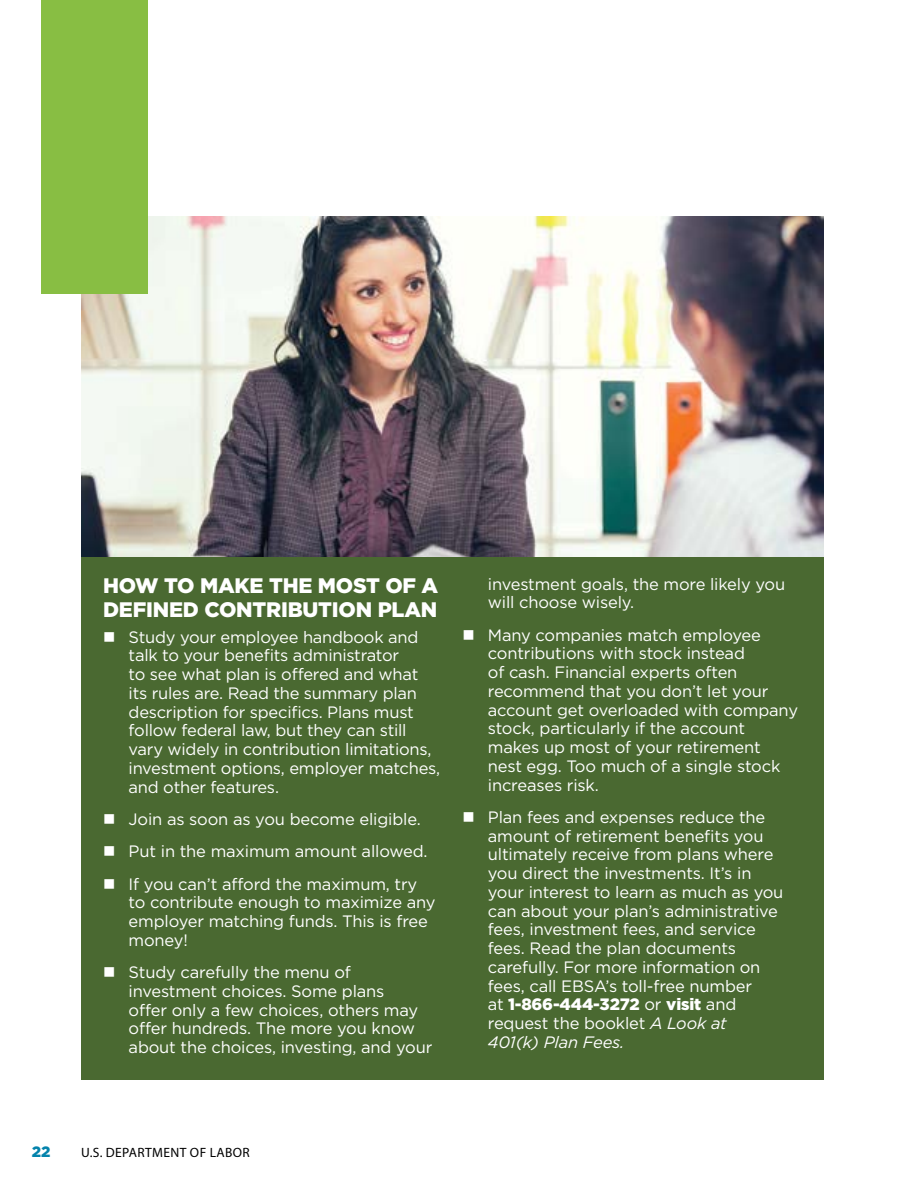
<style>
.page{position:relative;width:918px;height:1188px;background:#fff}
.page>*{position:absolute;margin:0;border:0;box-sizing:border-box;transform-origin:0 0}
.t1{font:900 21px/24px "Gotham";letter-spacing:-.01em;color:#fff}
.t2{font:16.5px/18.8px "Gotham";letter-spacing:-.01em;color:#fff}
.t3{font:900 15px "Gotham";color:#0483ac}
.t4{font:13.5px "Myriad Pro";letter-spacing:.03em;color:#000}
.s1{font-weight:900}
.s2{font-style:italic}
</style>
<div class="page">
<div style="left:81px;top:216px;width:743px;height:864px;background:#4a6931"></div>
<img style="left:81px;top:216px;width:743px;height:340px">
<div style="left:41px;top:0;width:107px;height:294px;background:#88be43"></div>
<h3 class="t1" style="left:103px;top:574px;width:337px">HOW TO MAKE THE MOST OF A<br>DEFINED CONTRIBUTION PLAN</h3>
<p class="t2" style="left:129px;top:627px;width:313px;text-indent:-25px">■ Study your employee handbook and talk to your benefits administrator<br>to see what plan is offered and what its rules are. Read the summary plan description for specifics. Plans must follow federal law, but they can still vary widely in contribution limitations, investment options, employer matches, and other features.</p>
<p class="t2" style="left:103px;top:809px;width:319px">■ Join as soon as you become eligible.</p>
<p class="t2" style="left:103px;top:842px;width:326px">■ Put in the maximum amount allowed.</p>
<p class="t2" style="left:129px;top:874px;width:308px;text-indent:-25px">■ If you can’t afford the maximum, try to contribute enough to maximize any employer matching funds. This is free money!</p>
<p class="t2" style="left:129px;top:962px;width:305px;text-indent:-25px">■ Study carefully the menu of investment choices. Some plans<br>offer only a few choices, others may offer hundreds. The more you know about the choices, investing, and your</p>
<p class="t2" style="left:488px;top:574px;width:299px">investment goals, the more likely you will choose wisely.</p>
<p class="t2" style="left:488px;top:625px;width:312px;text-indent:-25px">■ Many companies match employee contributions with stock instead<br>of cash. Financial experts often recommend that you don’t let your account get overloaded with company stock, particularly if the account makes up most of your retirement nest egg. Too much of a single stock increases risk.</p>
<p class="t2" style="left:488px;top:807px;width:297px;text-indent:-25px">■ Plan fees and expenses reduce the amount of retirement benefits you ultimately receive from plans where you direct the investments. It’s in your interest to learn as much as you can about your plan’s administrative fees, investment fees, and service fees. Read the plan documents carefully. For more information on fees, call EBSA’s toll-free number<br>at <span class="s1">1-866-444-3272</span> or <span class="s1">visit</span> and request the booklet <span class="s2">A Look at<br>401(k) Plan Fees.</span></p>
<p class="t3" style="left:32px;top:1142px;width:20px">22</p>
<p class="t4" style="left:81px;top:1144px;width:170px">U.S. DEPARTMENT OF LABOR</p>
</div>
